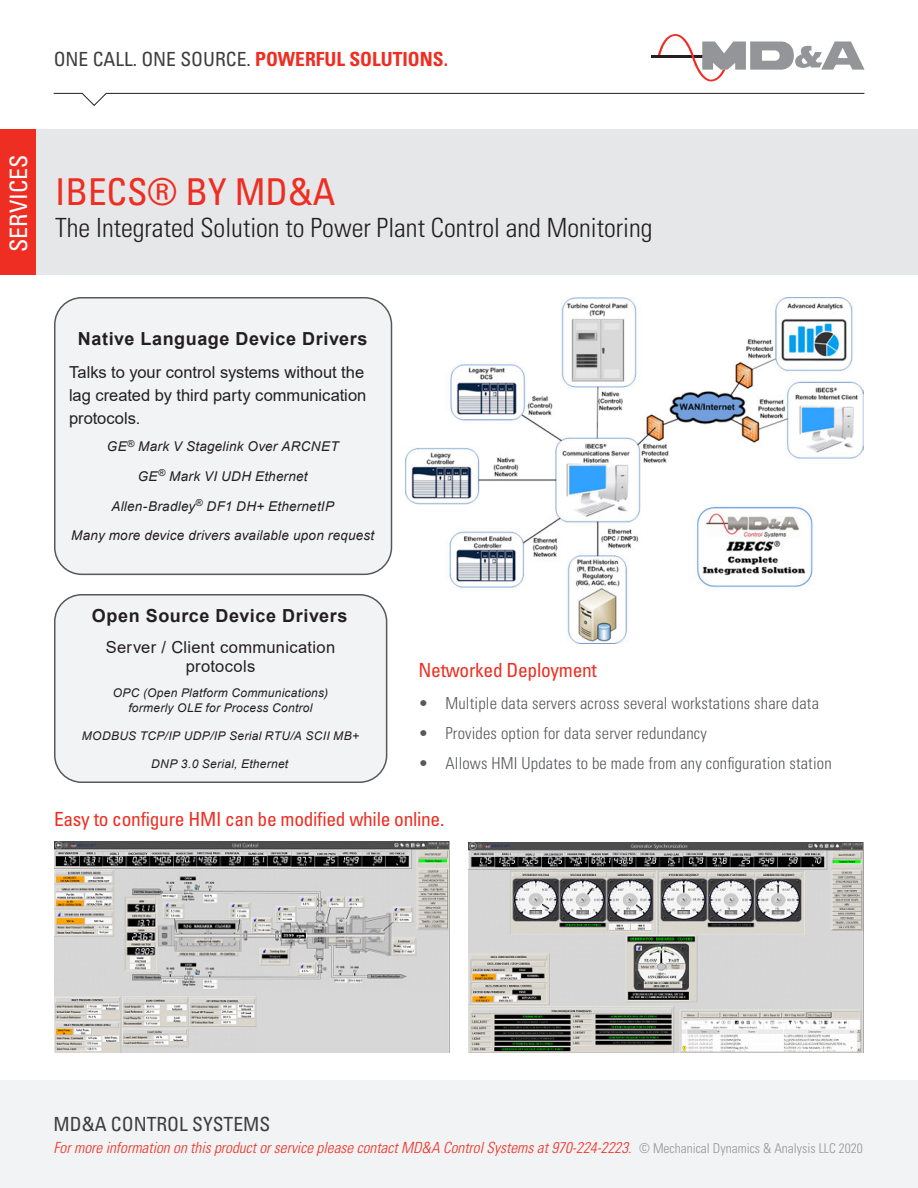
<style>
.page{position:relative;width:918px;height:1188px;background:#fff}
.page>*{position:absolute;margin:0;border:0;box-sizing:border-box;transform-origin:0 0}
.t1{font:condensed 37.05px "Univers";color:#ee2e22}
.t2{font:300 condensed 26.4px "Univers";color:#231f20}
.t3{font:condensed 24px "Univers";color:#fff}
.t4{font:condensed 19.5px "Univers";letter-spacing:-.015em;color:#ee2e22}
.t5{font:condensed 19.5px "Univers";color:#3e3e3f}
.t6{font:700 18px "Arial";letter-spacing:.03em;color:#231f20}
.t7{font:300 condensed 16.5px "Univers";letter-spacing:.01em;color:#57585a}
.t8{font:16.5px/23.2px "Arial";color:#231f20}
.t9{font:16.5px/19.8px "Arial";letter-spacing:.02em;color:#231f20;text-align:center}
.t10{font:italic 300 condensed 15.3px "Univers";color:#ee2e22}
.t11{font:italic 13.5px "Arial";letter-spacing:.015em;color:#231f20}
.t12{font:300 condensed 13.5px "Univers";color:#939598}
.t13{font:italic 12px/14.4px "Arial";letter-spacing:.025em;color:#231f20;text-align:center}
.s1{font-weight:700;color:#ee2e22}
</style>
<div class="page">
<div style="left:0;top:1080px;width:918px;height:108px;background:#f2f3f4"></div>
<div style="left:35px;top:129px;width:883px;height:146px;background:#e6e7e9"></div>
<div style="left:0;top:129px;width:36px;height:146px;background:#ee2e22"></div>
<svg style="left:53px;top:93px;width:812px;height:13px"></svg>
<hr style="left:651px;top:55px;width:60px;height:3px;background:#231f20">
<svg style="left:658px;top:34px;width:207px;height:48px"></svg>
<div style="left:55px;top:298px;width:337px;height:276px;background:#f2f3f4;border-radius:27px"></div>
<div style="left:54px;top:297px;width:338px;height:278px;border:2px solid #57585a;border-radius:27px"></div>
<div style="left:55px;top:595px;width:332px;height:187px;background:#f2f3f4;border-radius:27px"></div>
<div style="left:54px;top:594px;width:333px;height:189px;border:2px solid #57585a;border-radius:27px"></div>
<img style="left:405px;top:297px;width:459px;height:347px">
<img style="left:54px;top:841px;width:396px;height:212px">
<img style="left:469px;top:843px;width:395px;height:210px">
<p class="t5" style="left:54px;top:46px;width:396px">ONE CALL. ONE SOURCE. <span class="s1">POWERFUL SOLUTIONS.</span></p>
<p class="t3" style="left:3px;top:252px;width:99px;rotate:-90deg">SERVICES</p>
<p class="t1" style="left:55px;top:168px;width:282px">IBECS® BY MD&amp;A</p>
<p class="t2" style="left:55px;top:212px;width:599px">The Integrated Solution to Power Plant Control and Monitoring</p>
<p class="t6" style="left:78px;top:326px;width:291px">Native Language Device Drivers</p>
<p class="t8" style="left:69px;top:361px;width:299px">Talks to your control systems without the lag created by third party communication protocols.</p>
<p class="t11" style="left:107px;top:438px;width:233px">GE<sup>®</sup> Mark V Stagelink Over ARCNET</p>
<p class="t11" style="left:138px;top:468px;width:171px">GE<sup>®</sup> Mark VI UDH Ethernet</p>
<p class="t11" style="left:111px;top:497px;width:224px">Allen-Bradley<sup>®</sup> DF1 DH+ EthernetIP</p>
<p class="t11" style="left:71px;top:527px;width:304px">Many more device drivers available upon request</p>
<p class="t6" style="left:92px;top:603px;width:257px">Open Source Device Drivers</p>
<p class="t9" style="left:106px;top:637px;width:231px">Server / Client communication protocols</p>
<p class="t13" style="left:113px;top:686px;width:217px">OPC (Open Platform Communications) formerly OLE for Process Control</p>
<p class="t13" style="left:82px;top:729px;width:279px">MODBUS TCP/IP UDP/IP Serial RTU/A SCII MB+</p>
<p class="t13" style="left:151px;top:756px;width:139px">DNP 3.0 Serial, Ethernet</p>
<p class="t4" style="left:418px;top:658px;width:180px">Networked Deployment</p>
<p class="t7" style="left:418px;top:693px;width:402px">• Multiple data servers across several workstations share data</p>
<p class="t7" style="left:418px;top:723px;width:290px">• Provides option for data server redundancy</p>
<p class="t7" style="left:418px;top:754px;width:415px">• Allows HMI Updates to be made from any configuration station</p>
<p class="t4" style="left:54px;top:807px;width:392px">Easy to configure HMI can be modified while online.</p>
<p class="t5" style="left:54px;top:1112px;width:218px">MD&amp;A CONTROL SYSTEMS</p>
<p class="t10" style="left:54px;top:1138px;width:580px">For more information on this product or service please contact MD&amp;A Control Systems at 970-224-2223.</p>
<p class="t12" style="left:639px;top:1140px;width:225px">© Mechanical Dynamics &amp; Analysis LLC 2020</p>
</div>
